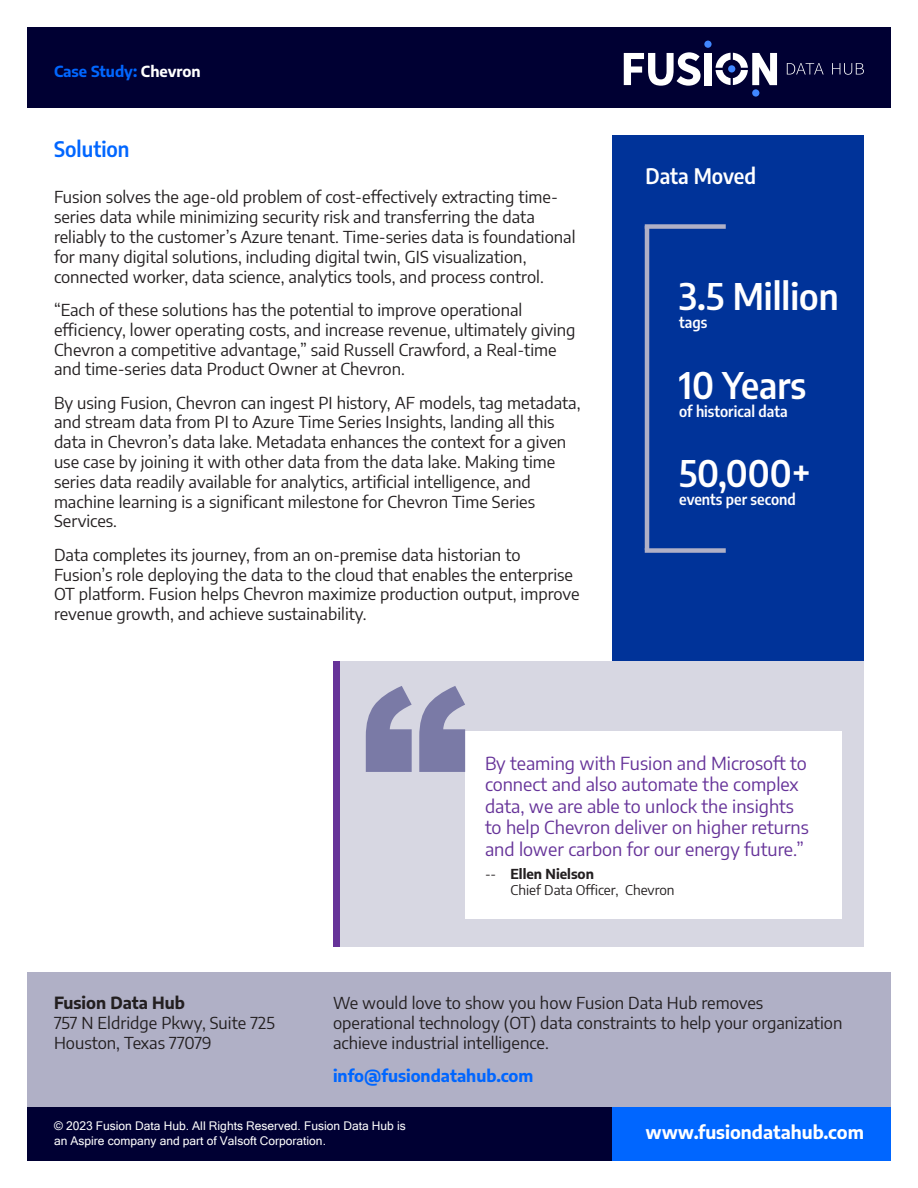
<style>
.page{position:relative;width:918px;height:1188px;background:#fff}
.page>*{position:absolute;margin:0;border:0;box-sizing:border-box;transform-origin:0 0}
.Headline{font:900 216px "Arial";color:#7a7aa6}
.Callout{font:600 semi-condensed 36px "Encode Sans";color:#fff}
.Sub_Head{font:600 semi-condensed 21px "Encode Sans";color:#fff}
.Sub_Head-2{font:600 semi-condensed 21px "Encode Sans";color:#06f}
.t1{font:18px/21.6px "Encode Sans";color:#639}
.t2{font:700 18px "Encode Sans";color:#fff}
.paragraph{font:16.5px/19.8px "Encode Sans";color:#231f20}
.paragraph-2{font:700 16.5px "Encode Sans";color:#06f}
.callout_description{font:600 semi-condensed 15px "Encode Sans";color:#fff}
.Classification{font:700 15px "Encode Sans";color:#06f}
.attribute{font:13.5px "Encode Sans";color:#231f20}
.attribute-2{font:700 13.5px "Encode Sans";color:#231f20}
.t3{font:12px/14.4px "Microsoft Sans Serif";color:#fff}
.s1{color:#fff}
.s2{font-weight:700}
.s3{font-weight:400}
</style>
<div class="page">
<div style="left:27px;top:1107px;width:864px;height:54px;background:#06f"></div>
<div style="left:27px;top:1107px;width:585px;height:54px;background:#003"></div>
<div style="left:27px;top:27px;width:864px;height:81px;background:#003"></div>
<svg style="left:716px;top:53px;width:61px;height:32px"></svg>
<div style="left:728px;top:65px;width:7px;height:8px;background:#4187ff;border-radius:50%"></div>
<div style="left:752px;top:89px;width:7px;height:8px;background:#4187ff;border-radius:50%"></div>
<div style="left:704px;top:41px;width:8px;height:7px;background:#4187ff;border-radius:50%"></div>
<svg style="left:787px;top:63px;width:37px;height:11px"></svg>
<svg style="left:832px;top:63px;width:32px;height:12px"></svg>
<svg style="left:624px;top:52px;width:77px;height:34px"></svg>
<div style="left:704px;top:53px;width:8px;height:32px;background:#fff"></div>
<div style="left:612px;top:135px;width:252px;height:805px;background:#039"></div>
<hr style="left:645px;top:226px;width:4px;height:324px;background:#b0b0c6">
<div style="left:645px;top:224px;width:81px;height:5px;background:#b0b0c6"></div>
<div style="left:645px;top:548px;width:81px;height:5px;background:#b0b0c6"></div>
<div style="left:333px;top:662px;width:531px;height:285px;background:#d7d7e2"></div>
<div style="left:465px;top:731px;width:377px;height:188px;background:#fff"></div>
<div style="left:333px;top:662px;width:7px;height:285px;background:#639"></div>
<div style="left:27px;top:972px;width:864px;height:135px;background:#b0b0c6"></div>
<p class="Classification" style="left:54px;top:60px;width:148px">Case Study: <span class="s1">Chevron</span></p>
<p class="Sub_Head-2" style="left:54px;top:134px;width:77px">Solution</p>
<p class="paragraph" style="left:54px;top:187px;width:523px">Fusion solves the age-old problem of cost-effectively extracting time&shy;series data while minimizing security risk and transferring the data reliably to the customer’s Azure tenant. Time-series data is foundational for many digital solutions, including digital twin, GIS visualization, connected worker, data science, analytics tools, and process control.</p>
<p class="paragraph" style="left:54px;top:299px;width:523px">“Each of these solutions has the potential to improve operational efficiency, lower operating costs, and increase revenue, ultimately giving Chevron a competitive advantage,” said Russell Crawford, a Real-time and time-series data Product Owner at Chevron.</p>
<p class="paragraph" style="left:54px;top:392px;width:528px">By using Fusion, Chevron can ingest PI history, AF models, tag metadata, and stream data from PI to Azure Time Series Insights, landing all this data in Chevron’s data lake. Metadata enhances the context for a given use case by joining it with other data from the data lake. Making time series data readily available for analytics, artificial intelligence, and machine learning is a significant milestone for Chevron Time Series Services.</p>
<p class="paragraph" style="left:54px;top:544px;width:527px">Data completes its journey, from an on-premise data historian to Fusion’s role deploying the data to the cloud that enables the enterprise OT platform. Fusion helps Chevron maximize production output, improve revenue growth, and achieve sustainability.</p>
<p class="Sub_Head" style="left:646px;top:161px;width:112px">Data Moved</p>
<p class="Callout" style="left:679px;top:271px;width:161px">3.5 Million</p>
<p class="callout_description" style="left:679px;top:312px;width:30px">tags</p>
<p class="Callout" style="left:679px;top:359px;width:128px">10 Years</p>
<p class="callout_description" style="left:679px;top:400px;width:110px">of historical data</p>
<p class="Callout" style="left:679px;top:447px;width:133px">50,000+</p>
<p class="callout_description" style="left:679px;top:488px;width:118px">events per second</p>
<p class="paragraph" style="left:54px;top:992px;width:222px"><span class="s2">Fusion Data Hub<br></span>757 N Eldridge Pkwy, Suite 725<br>Houston, Texas 77079</p>
<p class="Headline" style="left:360px;top:609px;width:109px">“</p>
<p class="t1" style="left:485px;top:751px;width:325px">By teaming with Fusion and Microsoft to connect and also automate the complex data, we are able to unlock the insights to help Chevron deliver on higher returns and lower carbon for our energy future.”</p>
<p class="attribute-2" style="left:485px;top:864px;width:111px"><span class="s3">--</span> Ellen Nielson</p>
<p class="attribute" style="left:511px;top:881px;width:166px">Chief Data Officer, Chevron</p>
<p class="paragraph" style="left:333px;top:992px;width:511px">We would love to show you how Fusion Data Hub removes operational technology (OT) data constraints to help your organization achieve industrial intelligence.</p>
<p class="paragraph-2" style="left:333px;top:1064px;width:202px">info@fusiondatahub.com</p>
<p class="t3" style="left:54px;top:1119px;width:353px">© 2023 Fusion Data Hub. All Rights Reserved. Fusion Data Hub is an Aspire company and part of Valsoft Corporation.</p>
<p class="t2" style="left:645px;top:1119px;width:220px">www.fusiondatahub.com</p>
</div>
